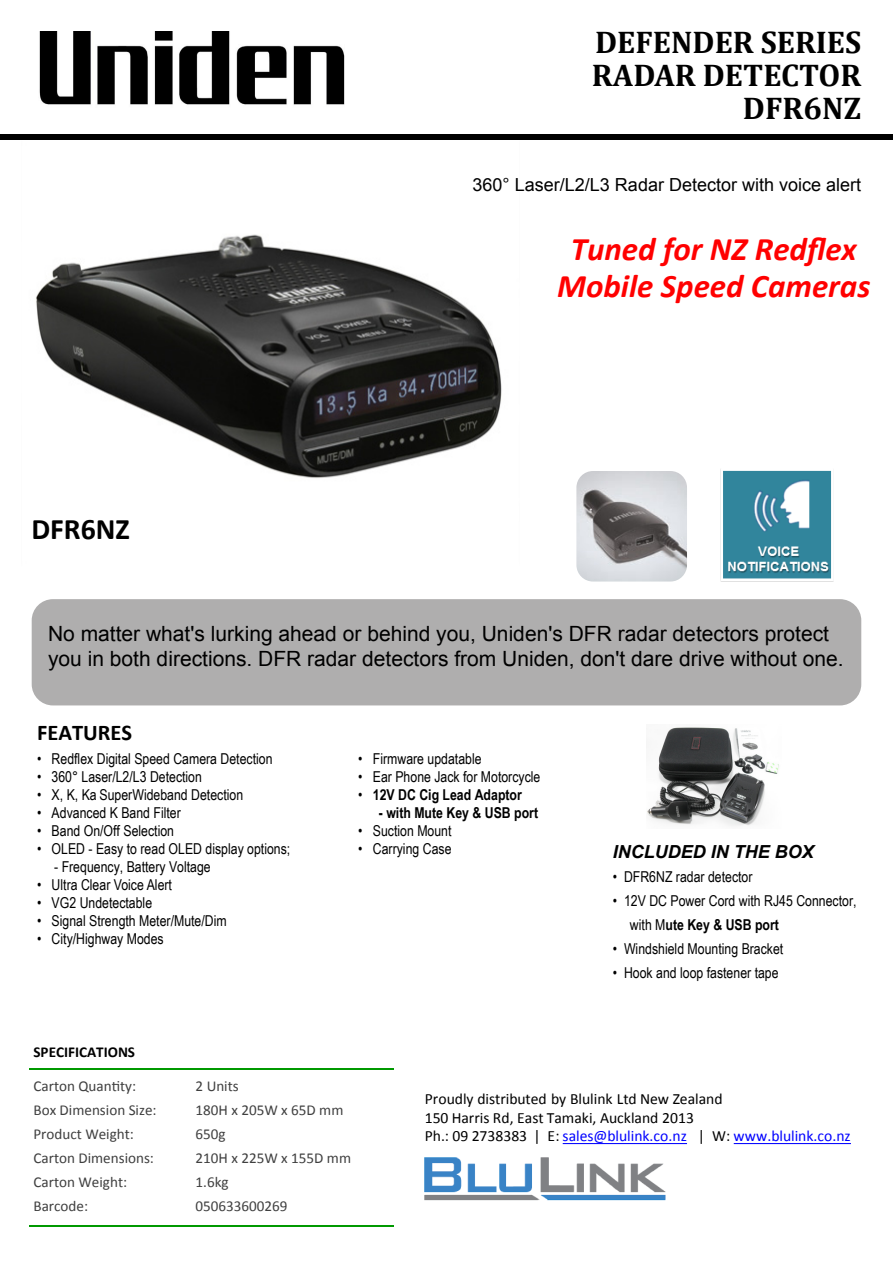
<style>
.page{position:relative;width:893px;height:1263px;background:#fff}
.page>*{position:absolute;margin:0;border:0;box-sizing:border-box;transform-origin:0 0}
.t1{font:italic 700 33px/37.5px "Calibri";color:#f00;text-align:center}
.t2{font:700 31.5px/33px "Cambria";color:#000;text-align:right}
.t3{font:700 29.85px "Calibri";color:#000}
.t4{font:700 22.5px "Calibri";color:#000}
.t5{font:21px/25.2px "Arial";color:#000}
.t6{font:18px "Arial";color:#000}
.t7{font:italic 700 18px "Arial";color:#000}
.t8{font:15.6px/18.8px "Calibri";color:#000}
.t9{font:15.15px "Calibri";color:#3f3f3f}
.t10{font:700 15.15px "Calibri";color:#000}
.t11{font:15px/24px "Arial Narrow";color:#000}
.t12{font:700 15px "Arial Narrow";color:#000}
.s1{font-weight:400}
.s2{font-weight:700}
.s3{color:#00f}
</style>
<div class="page">
<hr style="left:30px;top:1069px;width:363px;height:1px;background:#090">
<hr style="left:30px;top:1225px;width:363px;height:2px;background:#090">
<img style="left:424px;top:1157px;width:242px;height:44px">
<svg style="left:562px;top:1143px;width:125px;height:1px"></svg>
<svg style="left:733px;top:1143px;width:118px;height:1px"></svg>
<img style="left:647px;top:727px;width:132px;height:99px">
<img style="left:36px;top:234px;width:466px;height:370px">
<div style="left:32px;top:599px;width:829px;height:106px;background:#afaeae;border-radius:21px"></div>
<img style="left:720px;top:469px;width:114px;height:113px">
<img style="left:576px;top:471px;width:111px;height:111px">
<div style="left:0;top:134px;width:892px;height:6px;background:#000"></div>
<img style="left:39px;top:32px;width:305px;height:73px">
<h2 class="t2" style="left:592px;top:24px;width:271px">DEFENDER SERIES<br>RADAR DETECTOR<br>DFR6NZ</h2>
<p class="t6" style="left:472px;top:173px;width:390px">360° Laser/L2/L3 Radar Detector with voice alert</p>
<h3 class="t3" style="left:31px;top:510px;width:100px">DFR6NZ</h3>
<h1 class="t1" style="left:557px;top:230px;width:314px">Tuned for NZ Redflex<br>Mobile Speed Cameras</h1>
<h3 class="t5" style="left:48px;top:621px;width:797px">No matter what's lurking ahead or behind you, Uniden's DFR radar detectors protect you in both directions. DFR radar detectors from Uniden, don't dare drive without one.</h3>
<h3 class="t4" style="left:37px;top:718px;width:97px">FEATURES</h3>
<p class="t11" style="left:37px;top:747px;width:237px">• Redflex Digital Speed Camera Detection</p>
<p class="t11" style="left:37px;top:765px;width:166px">• 360° Laser/L2/L3 Detection</p>
<p class="t11" style="left:37px;top:783px;width:208px">• X, K, Ka SuperWideband Detection</p>
<p class="t11" style="left:37px;top:801px;width:145px">• Advanced K Band Filter</p>
<p class="t11" style="left:37px;top:819px;width:138px">• Band On/Off Selection</p>
<p class="t11" style="left:37px;top:837px;width:255px">• OLED - Easy to read OLED display options;</p>
<p class="t11" style="left:54px;top:855px;width:158px">- Frequency, Battery Voltage</p>
<p class="t11" style="left:37px;top:873px;width:136px">• Ultra Clear Voice Alert</p>
<p class="t11" style="left:37px;top:891px;width:117px">• VG2 Undetectable</p>
<p class="t11" style="left:37px;top:909px;width:191px">• Signal Strength Meter/Mute/Dim</p>
<p class="t11" style="left:37px;top:927px;width:128px">• City/Highway Modes</p>
<p class="t11" style="left:358px;top:747px;width:125px">• Firmware updatable</p>
<p class="t11" style="left:358px;top:765px;width:184px">• Ear Phone Jack for Motorcycle</p>
<p class="t12" style="left:358px;top:784px;width:165px"><span class="s1">•</span> 12V DC Cig Lead Adaptor</p>
<p class="t12" style="left:379px;top:802px;width:161px">- with Mute Key &amp; USB port</p>
<p class="t11" style="left:358px;top:819px;width:95px">• Suction Mount</p>
<p class="t11" style="left:358px;top:837px;width:95px">• Carrying Case</p>
<p class="t7" style="left:613px;top:840px;width:203px">INCLUDED IN THE BOX</p>
<p class="t11" style="left:613px;top:865px;width:141px">• DFR6NZ radar detector</p>
<p class="t11" style="left:630px;top:889px;width:228px;text-indent:-17px">• 12V DC Power Cord with RJ45 Connector, with M<span class="s2">ute Key &amp; USB port</span></p>
<p class="t11" style="left:613px;top:937px;width:172px">• Windshield Mounting Bracket</p>
<p class="t11" style="left:613px;top:961px;width:167px">• Hook and loop fastener tape</p>
<p class="t10" style="left:33px;top:1042px;width:103px">SPECIFICATIONS</p>
<p class="t9" style="left:33px;top:1077px;width:104px">Carton Quantity:</p>
<p class="t9" style="left:195px;top:1077px;width:45px">2 Units</p>
<p class="t9" style="left:33px;top:1101px;width:125px">Box Dimension Size:</p>
<p class="t9" style="left:195px;top:1101px;width:149px">180H x 205W x 65D mm</p>
<p class="t9" style="left:33px;top:1125px;width:102px">Product Weight:</p>
<p class="t9" style="left:195px;top:1125px;width:32px">650g</p>
<p class="t9" style="left:33px;top:1149px;width:122px">Carton Dimensions:</p>
<p class="t9" style="left:195px;top:1149px;width:157px">210H x 225W x 155D mm</p>
<p class="t9" style="left:33px;top:1173px;width:95px">Carton Weight:</p>
<p class="t9" style="left:195px;top:1173px;width:35px">1.6kg</p>
<p class="t9" style="left:33px;top:1197px;width:56px">Barcode:</p>
<p class="t9" style="left:195px;top:1197px;width:93px">050633600269</p>
<p class="t8" style="left:425px;top:1089px;width:427px">Proudly distributed by Blulink Ltd New Zealand<br>150 Harris Rd, East Tamaki, Auckland 2013<br>Ph.: 09 2738383 | E: <span class="s3">sales@blulink.co.nz</span> | W: <span class="s3">www.blulink.co.nz</span></p>
</div>
